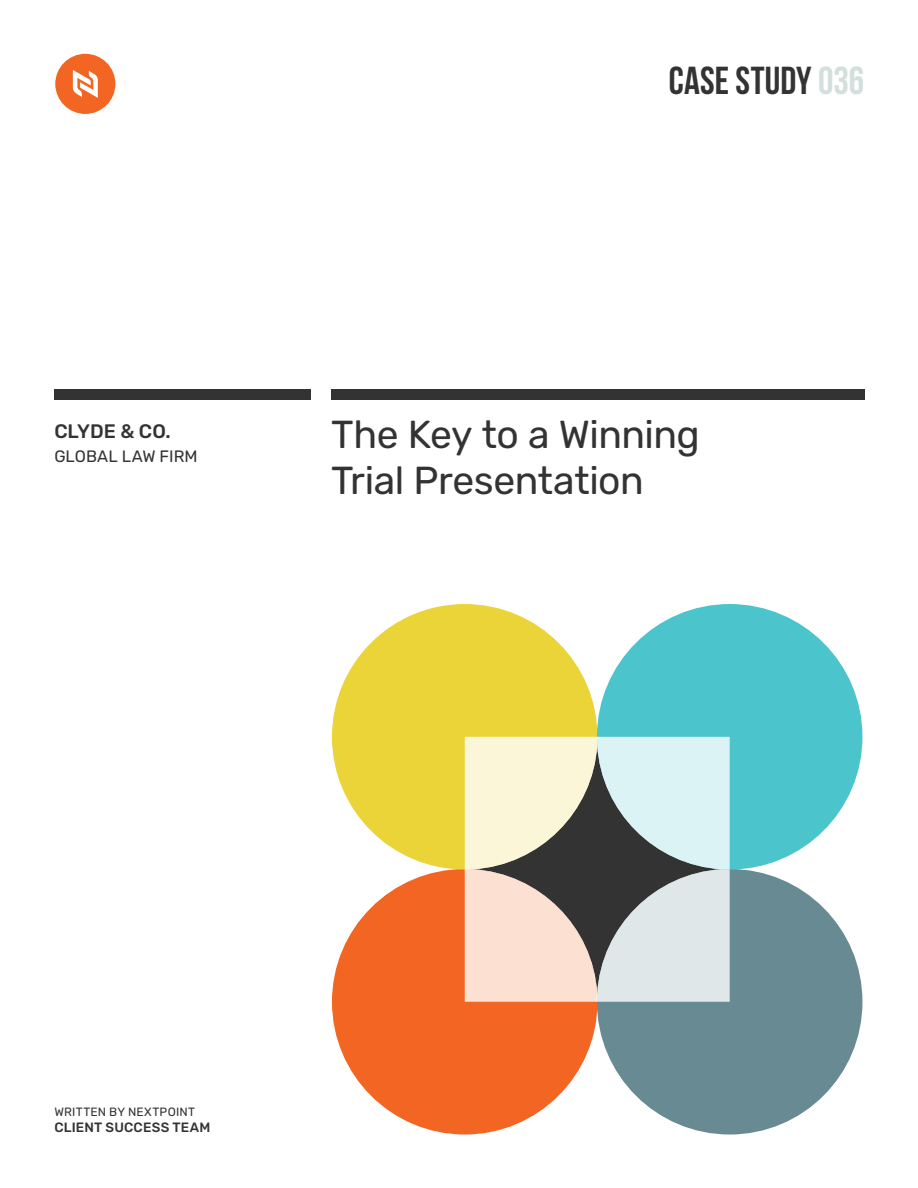
<style>
.page{position:relative;width:918px;height:1188px;background:#fff}
.page>*{position:absolute;margin:0;border:0;box-sizing:border-box;transform-origin:0 0}
.t1{font:39px/46.5px "Rubik";letter-spacing:-.015em;color:#333}
.t2{font:39px "Bebas Neue";color:#333}
.t3{font:500 19.5px "Rubik";letter-spacing:-.005em;color:#333}
.t4{font:16.5px "Rubik";color:#333}
.t5{font:500 13.5px "Rubik";letter-spacing:.015em;color:#333}
.t6{font:12px "Rubik";letter-spacing:.025em;color:#333}
.s1{color:#d2dfdc}
</style>
<div class="page">
<div style="left:54px;top:389px;width:257px;height:11px;background:#333"></div>
<div style="left:331px;top:389px;width:533px;height:11px;background:#333"></div>
<div style="left:55px;top:54px;width:60px;height:60px;background:#f26523;border-radius:50%"></div>
<svg style="left:73px;top:70px;width:25px;height:28px"></svg>
<div style="left:332px;top:869px;width:265px;height:266px;background:#f26522;border-radius:50%"></div>
<div style="left:332px;top:604px;width:265px;height:266px;background:#ead438;border-radius:50%"></div>
<div style="left:597px;top:869px;width:265px;height:266px;background:#678a93;border-radius:50%"></div>
<div style="left:597px;top:604px;width:265px;height:266px;background:#4bc4cc;border-radius:50%"></div>
<svg style="left:465px;top:737px;width:265px;height:265px;background:#c4c4bc"></svg>
<p class="t3" style="left:54px;top:420px;width:118px">CLYDE &amp; CO.</p>
<p class="t4" style="left:54px;top:447px;width:145px">GLOBAL LAW FIRM</p>
<p class="t2" style="left:669px;top:59px;width:197px">CASE STUDY <span class="s1">036</span></p>
<p class="t1" style="left:331px;top:412px;width:370px">The Key to a Winning<br>Trial Presentation</p>
<p class="t6" style="left:54px;top:1105px;width:142px">WRITTEN BY NEXTPOINT</p>
<p class="t5" style="left:54px;top:1120px;width:157px">CLIENT SUCCESS TEAM</p>
</div>
